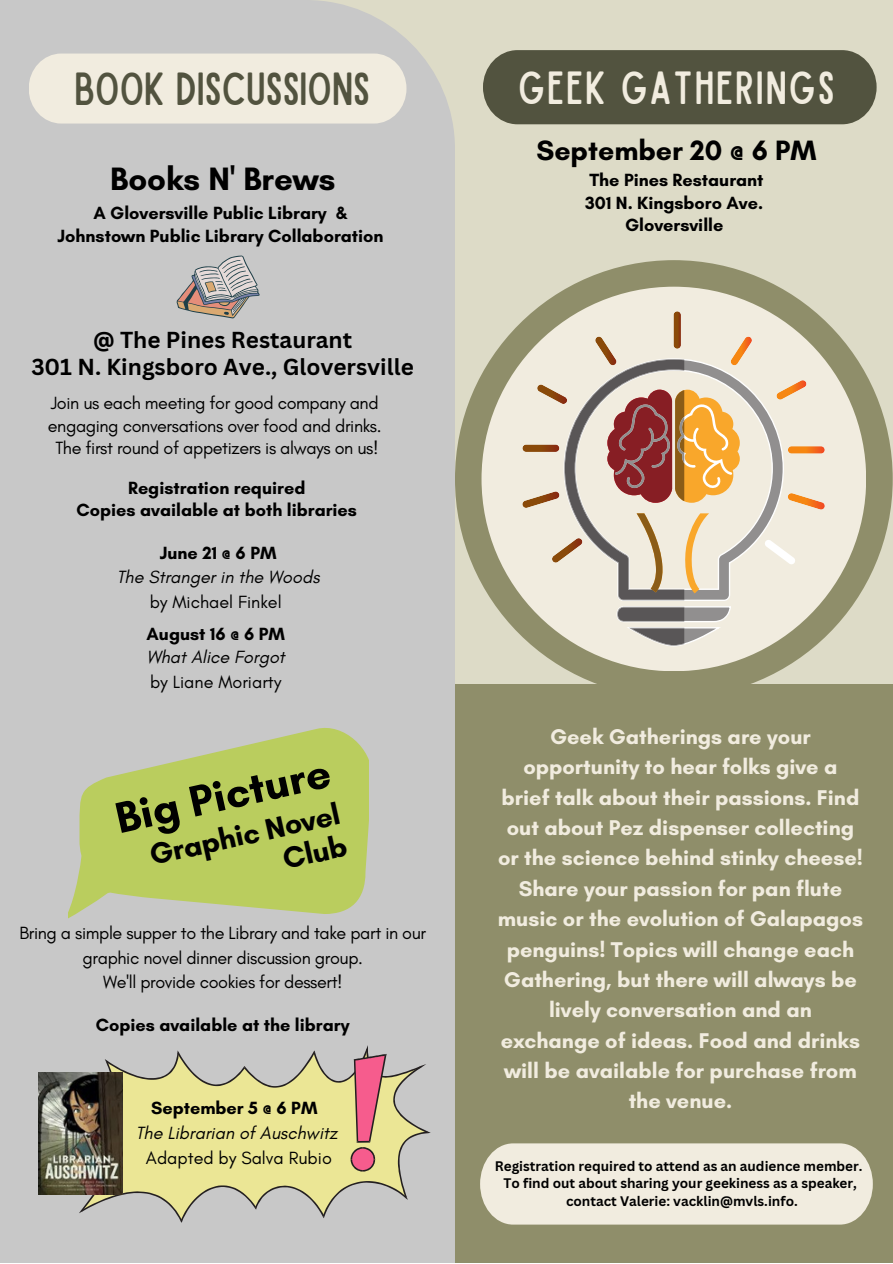
<style>
.page{position:relative;width:893px;height:1264px;background:#fff}
.page>*{position:absolute;margin:0;border:0;box-sizing:border-box;transform-origin:0 0}
.t1{font:700 44.4px "Glacial Indifference";color:#000}
.t2{font:37.35px "Sailors Condensed";letter-spacing:.05em;color:#f1ecdf}
.t3{font:37.2px "Sailors Condensed";color:#52533f}
.t4{font:700 33px "Glacial Indifference";color:#000}
.t5{font:700 30.15px/33.2px "Glacial Indifference";color:#000;text-align:right}
.t6{font:700 28.5px "Glacial Indifference";color:#000}
.t7{font:700 22.5px "Canva Sans";color:#000}
.t8{font:700 21.75px/30.3px "Glacial Indifference";color:#f1ecdf;text-align:center}
.t9{font:700 18px "Glacial Indifference";color:#000}
.t10{font:18px/24.8px "Glacial Indifference";letter-spacing:-.02em;color:#000;text-align:center}
.t11{font:italic 18px "Glacial Indifference";color:#000}
.t12{font:18px "Glacial Indifference";color:#000}
.t13{font:700 13.5px "Canva Sans";color:#000}
</style>
<div class="page">
<div style="left:0;top:0;width:892px;height:1262px;background:#dddbc7"></div>
<div style="left:455px;top:260px;width:437px;height:437px;background:#8f8e6a;border-radius:50%"></div>
<div style="left:481px;top:287px;width:385px;height:384px;background:#f1ecdf;border-radius:50%"></div>
<div style="left:303px;top:684px;width:589px;height:578px;background:#8f8e6a"></div>
<div style="left:0;top:0;width:455px;height:1262px;background:#c8c8c8"></div>
<div style="left:483px;top:50px;width:393px;height:74px;background:#52533f;border-radius:36px"></div>
<svg style="left:176px;top:255px;width:84px;height:63px"></svg>
<svg style="left:68px;top:722px;width:300px;height:198px;fill:#bacd5e"></svg>
<svg style="left:75px;top:1045px;width:355px;height:177px"></svg>
<div style="left:29px;top:54px;width:377px;height:69px;background:#f1ecdf;border-radius:34px"></div>
<svg style="left:621px;top:391px;width:163px;height:210px"></svg>
<svg style="left:764px;top:539px;width:31px;height:25px"></svg>
<svg style="left:775px;top:380px;width:31px;height:19px"></svg>
<svg style="left:787px;top:446px;width:37px;height:7px"></svg>
<svg style="left:788px;top:493px;width:37px;height:16px"></svg>
<svg style="left:616px;top:606px;width:115px;height:40px"></svg>
<svg style="left:673px;top:311px;width:8px;height:38px"></svg>
<svg style="left:522px;top:336px;width:230px;height:264px"></svg>
<div style="left:480px;top:1143px;width:392px;height:81px;background:#f1ecdf"></div>
<img style="left:38px;top:1072px;width:84px;height:122px">
<p class="t3" style="left:74px;top:73px;width:297px">BOOK DISCUSSIONS</p>
<p class="t4" style="left:110px;top:159px;width:227px">Books N' Brews</p>
<p class="t9" style="left:93px;top:202px;width:256px">A Gloversville Public Library &amp;</p>
<p class="t9" style="left:58px;top:225px;width:327px">Johnstown Public Library Collaboration</p>
<p class="t7" style="left:93px;top:324px;width:260px">@ The Pines Restaurant</p>
<p class="t7" style="left:31px;top:351px;width:384px">301 N. Kingsboro Ave., Gloversville</p>
<p class="t10" style="left:51px;top:391px;width:329px">Join us each meeting for good company and</p>
<p class="t10" style="left:48px;top:413px;width:335px">engaging conversations over food and drinks.</p>
<p class="t10" style="left:55px;top:435px;width:324px">The first round of appetizers is always on us!</p>
<p class="t9" style="left:128px;top:476px;width:179px">Registration required</p>
<p class="t9" style="left:76px;top:499px;width:282px">Copies available at both libraries</p>
<p class="t9" style="left:160px;top:542px;width:118px">June 21 @ 6 PM</p>
<p class="t11" style="left:117px;top:566px;width:204px">The Stranger in the Woods</p>
<p class="t12" style="left:150px;top:590px;width:133px">by Michael Finkel</p>
<p class="t9" style="left:146px;top:622px;width:140px">August 16 @ 6 PM</p>
<p class="t11" style="left:147px;top:646px;width:140px">What Alice Forgot</p>
<p class="t12" style="left:150px;top:670px;width:133px">by Liane Moriarty</p>
<p class="t1" style="left:110px;top:793px;width:220px;rotate:-13deg">Big Picture</p>
<p class="t5" style="left:146px;top:839px;width:196px;rotate:-13deg">Graphic Novel<br>Club</p>
<p class="t10" style="left:20px;top:920px;width:408px">Bring a simple supper to the Library and take part in our graphic novel dinner discussion group.</p>
<p class="t10" style="left:103px;top:969px;width:241px">We'll provide cookies for dessert!</p>
<p class="t9" style="left:96px;top:1014px;width:255px">Copies available at the library</p>
<p class="t9" style="left:151px;top:1096px;width:168px">September 5 @ 6 PM</p>
<p class="t11" style="left:136px;top:1121px;width:203px">The Librarian of Auschwitz</p>
<p class="t12" style="left:146px;top:1146px;width:187px">Adapted by Salva Rubio</p>
<p class="t2" style="left:518px;top:71px;width:318px">GEEK GATHERINGS</p>
<p class="t6" style="left:536px;top:133px;width:281px">September 20 @ 6 PM</p>
<p class="t9" style="left:589px;top:169px;width:176px">The Pines Restaurant</p>
<p class="t9" style="left:585px;top:191px;width:179px">301 N. Kingsboro Ave.</p>
<p class="t9" style="left:625px;top:214px;width:100px">Gloversville</p>
<p class="t8" style="left:498px;top:721px;width:366px">Geek Gatherings are your opportunity to hear folks give a brief talk about their passions. Find out about Pez dispenser collecting or the science behind stinky cheese!<br>Share your passion for pan flute music or the evolution of Galapagos penguins! Topics will change each<br>Gathering, but there will always be lively conversation and an exchange of ideas. Food and drinks will be available for purchase from the venue.</p>
<p class="t13" style="left:494px;top:1156px;width:369px">Registration required to attend as an audience member.</p>
<p class="t13" style="left:503px;top:1173px;width:355px">To find out about sharing your geekiness as a speaker,</p>
<p class="t13" style="left:566px;top:1191px;width:233px">contact Valerie: vacklin@mvls.info.</p>
</div>
